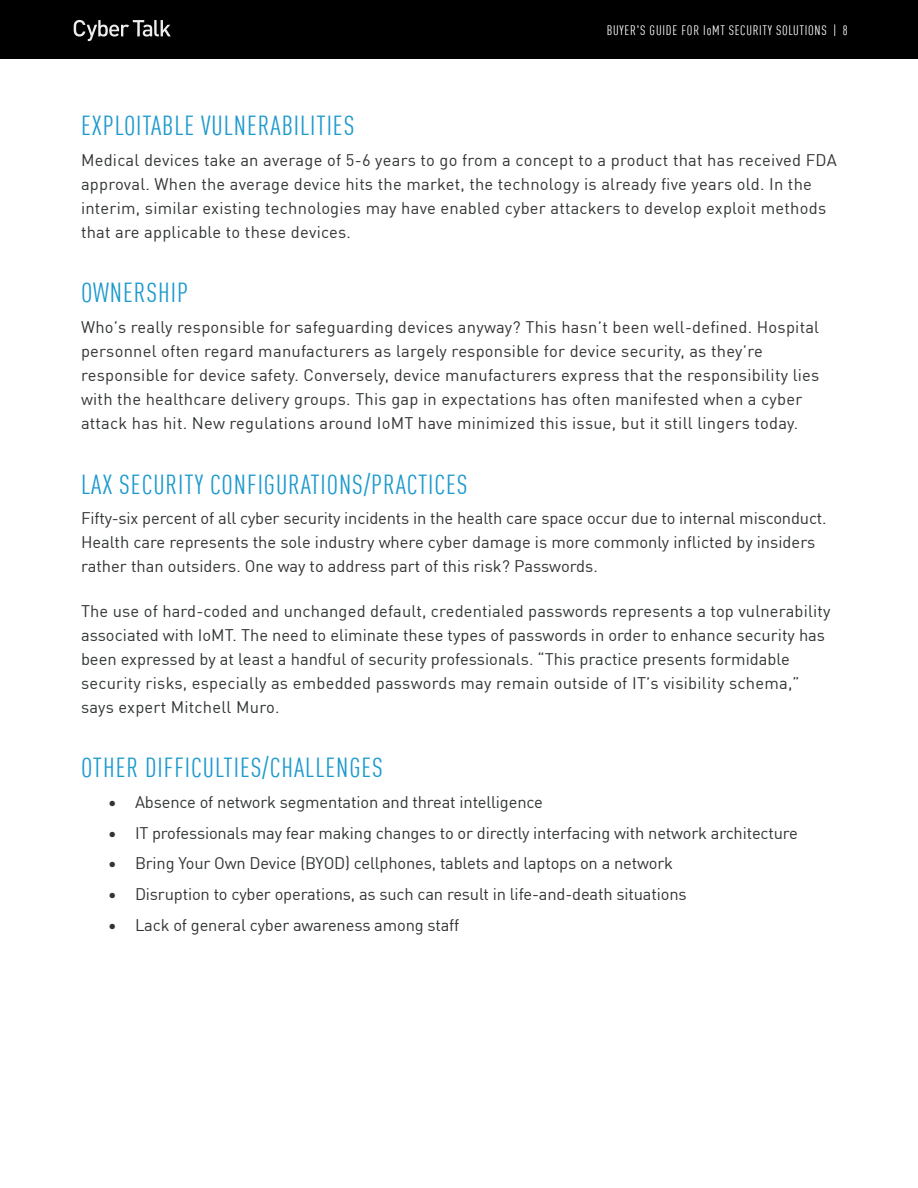
<style>
.page{position:relative;width:918px;height:1188px;background:#fff}
.page>*{position:absolute;margin:0;border:0;box-sizing:border-box;transform-origin:0 0}
.Body_Copy{font:condensed 27px "DIN Pro";letter-spacing:.035em;color:#1c99cd}
.Body_Copy-2{font:16.5px/24px "DIN Pro";letter-spacing:.005em;color:#313434}
.t1{font:condensed 13.5px "DIN Pro";letter-spacing:.05em;color:#fff}
.s1{font-weight:500}
</style>
<div class="page">
<div style="left:0;top:0;width:918px;height:58px;background:#000"></div>
<svg style="left:74px;top:20px;width:97px;height:21px"></svg>
<p class="t1" style="left:607px;top:21px;width:243px">BUYER'S GUIDE FOR IoMT SECURITY SOLUTIONS | 8</p>
<p class="Body_Copy" style="left:81px;top:107px;width:275px">EXPLOITABLE VULNERABILITIES</p>
<p class="Body_Copy-2" style="left:81px;top:147px;width:757px">Medical devices take an average of 5-6 years to go from a concept to a product that has received FDA approval. When the average device hits the market, the technology is already five years old. In the interim, similar existing technologies may have enabled cyber attackers to develop exploit methods that are applicable to these devices.</p>
<p class="Body_Copy" style="left:81px;top:274px;width:109px">OWNERSHIP</p>
<p class="Body_Copy-2" style="left:81px;top:314px;width:740px">Who’s really responsible for safeguarding devices anyway? This hasn’t been well-defined. Hospital personnel often regard manufacturers as largely responsible for device security, as they’re responsible for device safety. Conversely, device manufacturers express that the responsibility lies with the healthcare delivery groups. This gap in expectations has often manifested when a cyber attack has hit. New regulations around IoMT have minimized this issue, but it still lingers today.</p>
<p class="Body_Copy" style="left:81px;top:465px;width:388px">LAX SECURITY CONFIGURATIONS/PRACTICES</p>
<p class="Body_Copy-2" style="left:81px;top:505px;width:747px">Fifty-six percent of all cyber security incidents in the health care space occur due to internal misconduct.<br>Health care represents the sole industry where cyber damage is more commonly inflicted by insiders rather than outsiders. One way to address part of this risk? Passwords.</p>
<p class="Body_Copy-2" style="left:81px;top:598px;width:751px">The use of hard-coded and unchanged default, credentialed passwords represents a top vulnerability associated with IoMT. The need to eliminate these types of passwords in order to enhance security has been expressed by at least a handful of security professionals. “This practice presents formidable security risks, especially as embedded passwords may remain outside of IT’s visibility schema,” says expert Mitchell Muro.</p>
<p class="Body_Copy" style="left:81px;top:749px;width:303px">OTHER DIFFICULTIES/CHALLENGES</p>
<p class="Body_Copy-2" style="left:108px;top:789px;width:436px"><span class="s1">•</span> Absence of network segmentation and threat intelligence</p>
<p class="Body_Copy-2" style="left:108px;top:820px;width:692px"><span class="s1">•</span> IT professionals may fear making changes to or directly interfacing with network architecture</p>
<p class="Body_Copy-2" style="left:108px;top:850px;width:567px"><span class="s1">•</span> Bring Your Own Device (BYOD) cellphones, tablets and laptops on a network</p>
<p class="Body_Copy-2" style="left:108px;top:881px;width:580px"><span class="s1">•</span> Disruption to cyber operations, as such can result in life-and-death situations</p>
<p class="Body_Copy-2" style="left:108px;top:912px;width:353px"><span class="s1">•</span> Lack of general cyber awareness among staff</p>
</div>
